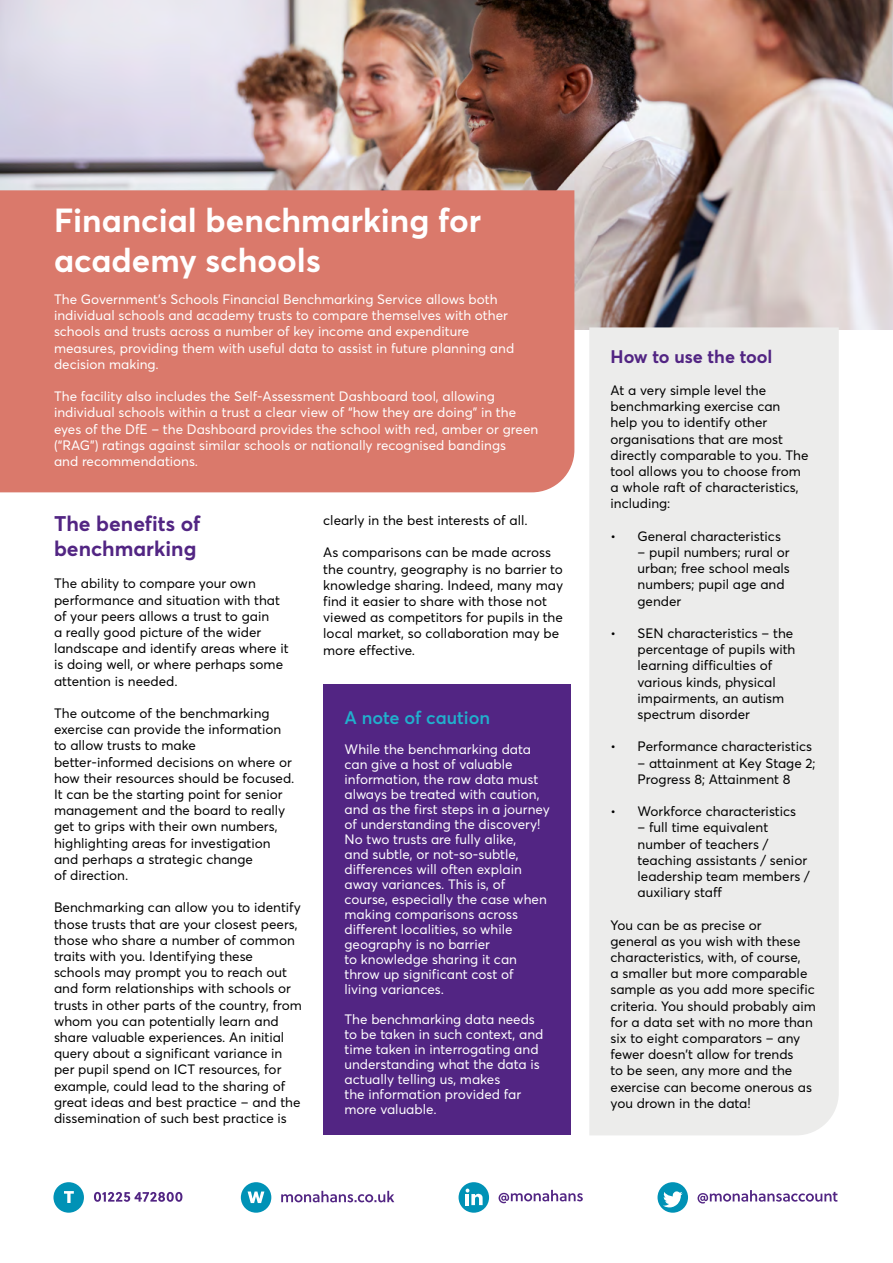
<style>
.page{position:relative;width:893px;height:1263px;background:#fff}
.page>*{position:absolute;margin:0;border:0;box-sizing:border-box;transform-origin:0 0}
.t1{font:700 33px/39.6px "Averta";color:#fff}
.t2{font:700 21px/25.2px "Averta";color:#522583}
.t3{font:700 18px "Averta";color:#522583}
.t4{font:600 18px "Averta";color:#21b0cd}
.t5{font:13.5px/16.2px "Averta";color:#000}
.t6{font:13.5px/15px "Averta";color:#fff}
</style>
<div class="page">
<img style="left:0;top:0;width:893px;height:330px">
<div style="left:0;top:190px;width:574px;height:302px;background:#da796b"></div>
<div style="left:589px;top:327px;width:250px;height:808px;background:#ececeb"></div>
<div style="left:323px;top:685px;width:248px;height:450px;background:#522583"></div>
<svg style="left:697px;top:1190px;width:141px;height:13px"></svg>
<div style="left:657px;top:1182px;width:31px;height:31px;background:#0092b6;border-radius:50%"></div>
<svg style="left:662px;top:1191px;width:21px;height:20px"></svg>
<svg style="left:499px;top:1190px;width:84px;height:13px"></svg>
<div style="left:459px;top:1182px;width:30px;height:31px;background:#0092b6;border-radius:50%"></div>
<svg style="left:466px;top:1188px;width:17px;height:17px"></svg>
<svg style="left:281px;top:1191px;width:113px;height:11px"></svg>
<div style="left:241px;top:1182px;width:30px;height:31px;background:#0092b6;border-radius:50%"></div>
<svg style="left:248px;top:1191px;width:16px;height:12px"></svg>
<div style="left:53px;top:1182px;width:31px;height:31px;background:#0092b6;border-radius:50%"></div>
<svg style="left:64px;top:1191px;width:10px;height:12px"></svg>
<svg style="left:94px;top:1192px;width:88px;height:10px"></svg>
<h1 class="t1" style="left:54px;top:200px;width:429px">Financial benchmarking for academy schools</h1>
<p class="t6" style="left:54px;top:291px;width:462px;line-height:16.2px">The Government’s Schools Financial Benchmarking Service allows both individual schools and academy trusts to compare themselves with other schools and trusts across a number of key income and expenditure measures, providing them with useful data to assist in future planning and decision making.</p>
<p class="t6" style="left:54px;top:388px;width:486px;line-height:16.2px">The facility also includes the Self-Assessment Dashboard tool, allowing individual schools within a trust a clear view of “how they are doing” in the eyes of the DfE – the Dashboard provides the school with red, amber or green (“RAG”) ratings against similar schools or nationally recognised bandings<br>and recommendations.</p>
<h2 class="t2" style="left:54px;top:510px;width:148px">The benefits of benchmarking</h2>
<p class="t5" style="left:54px;top:575px;width:236px">The ability to compare your own performance and situation with that of your peers allows a trust to gain<br>a really good picture of the wider landscape and identify areas where it is doing well, or where perhaps some attention is needed.</p>
<p class="t5" style="left:54px;top:705px;width:242px">The outcome of the benchmarking exercise can provide the information to allow trusts to make better-informed decisions on where or how their resources should be focused.<br>It can be the starting point for senior management and the board to really get to grips with their own numbers, highlighting areas for investigation and perhaps a strategic change<br>of direction.</p>
<p class="t5" style="left:54px;top:899px;width:249px">Benchmarking can allow you to identify those trusts that are your closest peers, those who share a number of common traits with you. Identifying these schools may prompt you to reach out and form relationships with schools or trusts in other parts of the country, from whom you can potentially learn and share valuable experiences. An initial query about a significant variance in per pupil spend on ICT resources, for example, could lead to the sharing of great ideas and best practice – and the dissemination of such best practice is</p>
<p class="t5" style="left:323px;top:512px;width:206px">clearly in the best interests of all.</p>
<p class="t5" style="left:323px;top:544px;width:241px">As comparisons can be made across the country, geography is no barrier to knowledge sharing. Indeed, many may find it easier to share with those not viewed as competitors for pupils in the local market, so collaboration may be more effective.</p>
<h3 class="t4" style="left:344px;top:704px;width:147px">A note of caution</h3>
<p class="t6" style="left:344px;top:741px;width:207px">While the benchmarking data can give a host of valuable information, the raw data must always be treated with caution, and as the first steps in a journey of understanding the discovery!<br>No two trusts are fully alike,<br>and subtle, or not-so-subtle, differences will often explain away variances. This is, of course, especially the case when making comparisons across different localities, so while geography is no barrier<br>to knowledge sharing it can throw up significant cost of living variances.</p>
<p class="t6" style="left:344px;top:1011px;width:200px">The benchmarking data needs to be taken in such context, and time taken in interrogating and understanding what the data is actually telling us, makes<br>the information provided far more valuable.</p>
<h3 class="t3" style="left:611px;top:345px;width:164px">How to use the tool</h3>
<p class="t5" style="left:611px;top:382px;width:199px">At a very simple level the benchmarking exercise can help you to identify other organisations that are most directly comparable to you. The tool allows you to choose from a whole raft of characteristics, including:</p>
<p class="t5" style="left:611px;top:528px;width:172px">• General characteristics</p>
<p class="t5" style="left:638px;top:544px;width:154px">– pupil numbers; rural or urban; free school meals numbers; pupil age and gender</p>
<p class="t5" style="left:638px;top:625px;width:159px;text-indent:-27px">• SEN characteristics – the percentage of pupils with learning difficulties of various kinds, physical impairments, an autism spectrum disorder</p>
<p class="t5" style="left:611px;top:738px;width:203px">• Performance characteristics</p>
<p class="t5" style="left:638px;top:755px;width:180px">– attainment at Key Stage 2;<br>Progress 8; Attainment 8</p>
<p class="t5" style="left:611px;top:803px;width:187px">• Workforce characteristics</p>
<p class="t5" style="left:638px;top:819px;width:174px">– full time equivalent number of teachers / teaching assistants / senior leadership team members / auxiliary staff</p>
<p class="t5" style="left:611px;top:917px;width:207px">You can be as precise or<br>general as you wish with these characteristics, with, of course,<br>a smaller but more comparable sample as you add more specific criteria. You should probably aim for a data set with no more than six to eight comparators – any fewer doesn't allow for trends<br>to be seen, any more and the exercise can become onerous as you drown in the data!</p>
</div>
